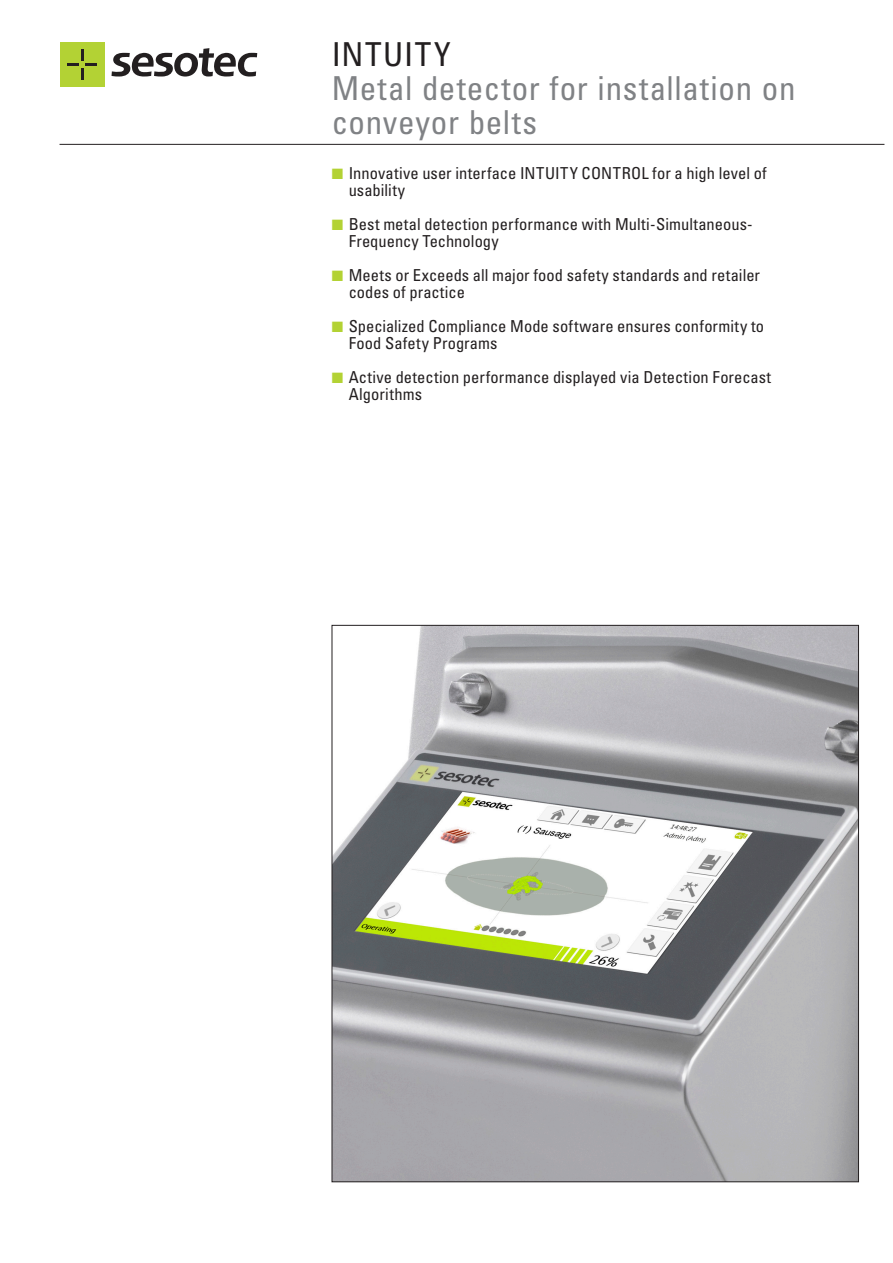
<style>
.page{position:relative;width:893px;height:1263px;background:#fff}
.page>*{position:absolute;margin:0;border:0;box-sizing:border-box;transform-origin:0 0}
.t1{font:condensed 33px/33.9px "Univers LT";letter-spacing:.02em;color:#808285}
.t2{font:condensed 33px "Univers LT";letter-spacing:.05em;color:#231f20}
.t3{font:condensed 16.5px/17px "Univers LT";letter-spacing:.005em;color:#231f20}
.s1{color:#b3d234}
</style>
<div class="page">
<hr style="left:60px;top:144px;width:824px;height:1px;background:#231f20">
<div style="left:60px;top:43px;width:44px;height:44px;background:#b3d234"></div>
<svg style="left:67px;top:50px;width:30px;height:29px"></svg>
<svg style="left:112px;top:48px;width:145px;height:29px"></svg>
<img style="left:334px;top:627px;width:523px;height:553px">
<h1 class="t2" style="left:332px;top:34px;width:121px">INTUITY</h1>
<h1 class="t1" style="left:332px;top:71px;width:465px">Metal detector for installation on conveyor belts</h1>
<p class="t3" style="left:349px;top:164px;width:420px;text-indent:-17px"><span class="s1">■</span> Innovative user interface INTUITY CONTROL for a high level of usability</p>
<p class="t3" style="left:349px;top:215px;width:406px;text-indent:-17px"><span class="s1">■</span> Best metal detection performance with Multi-Simultaneous-<br>Frequency Technology</p>
<p class="t3" style="left:349px;top:266px;width:413px;text-indent:-17px"><span class="s1">■</span> Meets or Exceeds all major food safety standards and retailer codes of practice</p>
<p class="t3" style="left:349px;top:317px;width:417px;text-indent:-17px"><span class="s1">■</span> Specialized Compliance Mode software ensures conformity to<br>Food Safety Programs</p>
<p class="t3" style="left:349px;top:368px;width:424px;text-indent:-17px"><span class="s1">■</span> Active detection performance displayed via Detection Forecast<br>Algorithms</p>
</div>
